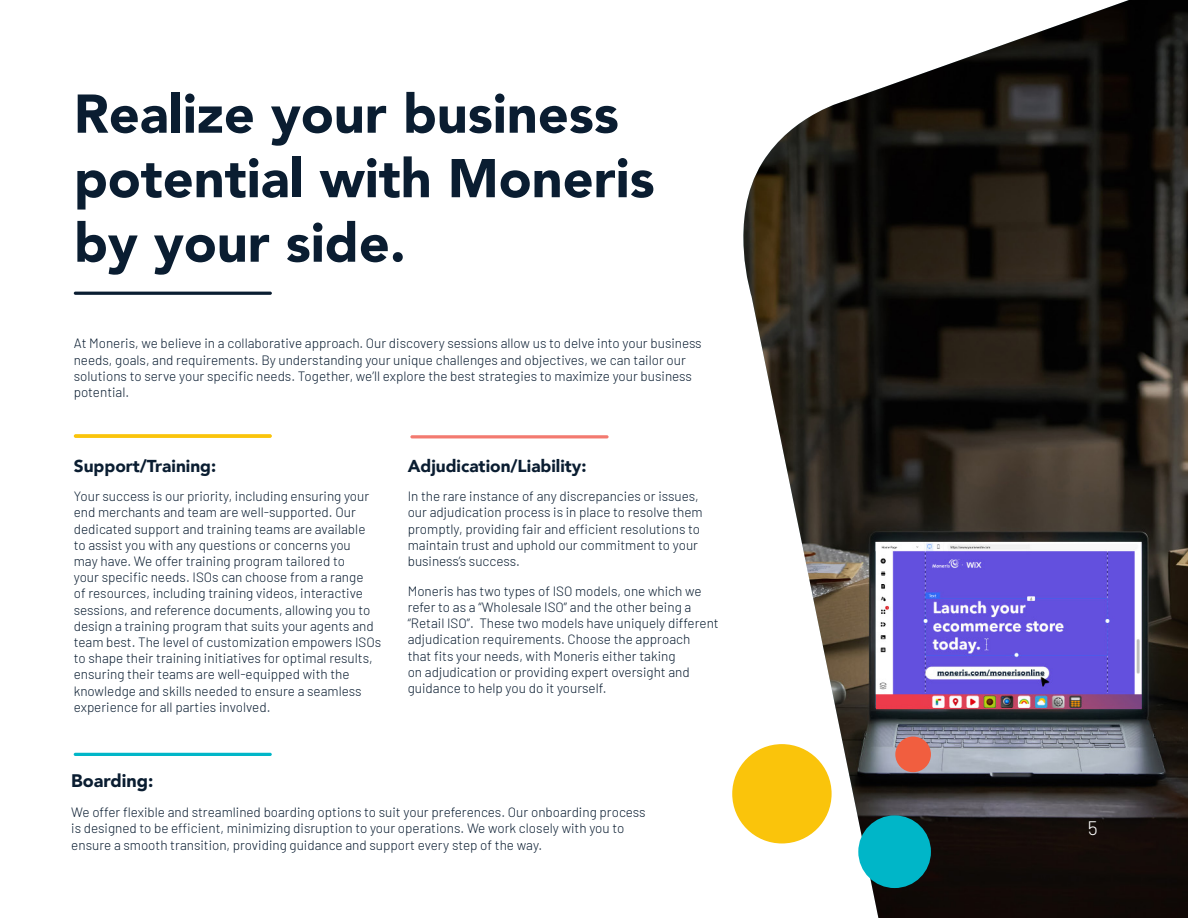
<style>
.page{position:relative;width:1188px;height:918px;background:#fff}
.page>*{position:absolute;margin:0;border:0;box-sizing:border-box;transform-origin:0 0}
.t1{font:900 54px/64.5px "Avenir";color:#0a1d31}
.t2{font:300 19.5px "Barlow";color:#fff}
.Small_header{font:900 18px "Avenir LT Std";color:#0a1d31}
.Small_header-2{font:900 17.25px "Avenir";color:#0a1d31}
.Copy{font:300 13.5px/16.2px "Barlow";color:#0a1d31}
</style>
<div class="page">
<img style="left:742px;top:0;width:446px;height:918px">
<hr style="left:74px;top:292px;width:198px;height:3px;background:#0a1d31;border-radius:2px">
<svg style="left:74px;top:434px;width:198px;height:4px"></svg>
<hr style="left:74px;top:753px;width:198px;height:3px;background:#00b6c8;border-radius:2px">
<hr style="left:410px;top:435px;width:199px;height:3px;background:#f37a70;border-radius:2px">
<div style="left:895px;top:737px;width:36px;height:35px;background:#f15e3f;border-radius:50%"></div>
<div style="left:732px;top:744px;width:100px;height:99px;background:#fac40b;border-radius:50%"></div>
<div style="left:858px;top:815px;width:73px;height:73px;background:#00b6c8;border-radius:50%"></div>
<p class="t1" style="left:74px;top:80px;width:582px">Realize your business potential with Moneris by your side.</p>
<p class="Copy" style="left:74px;top:334px;width:629px">At Moneris, we believe in a collaborative approach. Our discovery sessions allow us to delve into your business needs, goals, and requirements. By understanding your unique challenges and objectives, we can tailor our solutions to serve your specific needs. Together, we’ll explore the best strategies to maximize your business potential.</p>
<p class="Small_header-2" style="left:74px;top:451px;width:144px">Support/Training:</p>
<p class="Copy" style="left:74px;top:487px;width:309px">Your success is our priority, including ensuring your end merchants and team are well-supported. Our dedicated support and training teams are available<br>to assist you with any questions or concerns you<br>may have. We offer training program tailored to<br>your specific needs. ISOs can choose from a range<br>of resources, including training videos, interactive sessions, and reference documents, allowing you to design a training program that suits your agents and team best. The level of customization empowers ISOs to shape their training initiatives for optimal results, ensuring their teams are well-equipped with the knowledge and skills needed to ensure a seamless experience for all parties involved.</p>
<p class="Small_header-2" style="left:408px;top:451px;width:180px">Adjudication/Liability:</p>
<p class="Copy" style="left:408px;top:487px;width:297px">In the rare instance of any discrepancies or issues, our adjudication process is in place to resolve them promptly, providing fair and efficient resolutions to maintain trust and uphold our commitment to your business’s success.</p>
<p class="Copy" style="left:408px;top:582px;width:313px">Moneris has two types of ISO models, one which we refer to as a “Wholesale ISO” and the other being a “Retail ISO”. These two models have uniquely different adjudication requirements. Choose the approach<br>that fits your needs, with Moneris either taking<br>on adjudication or providing expert oversight and guidance to help you do it yourself.</p>
<p class="Small_header" style="left:71px;top:770px;width:84px">Boarding:</p>
<p class="Copy" style="left:71px;top:803px;width:576px">We offer flexible and streamlined boarding options to suit your preferences. Our onboarding process is designed to be efficient, minimizing disruption to your operations. We work closely with you to ensure a smooth transition, providing guidance and support every step of the way.</p>
<p class="t2" style="left:1088px;top:814px;width:11px">5</p>
</div>
